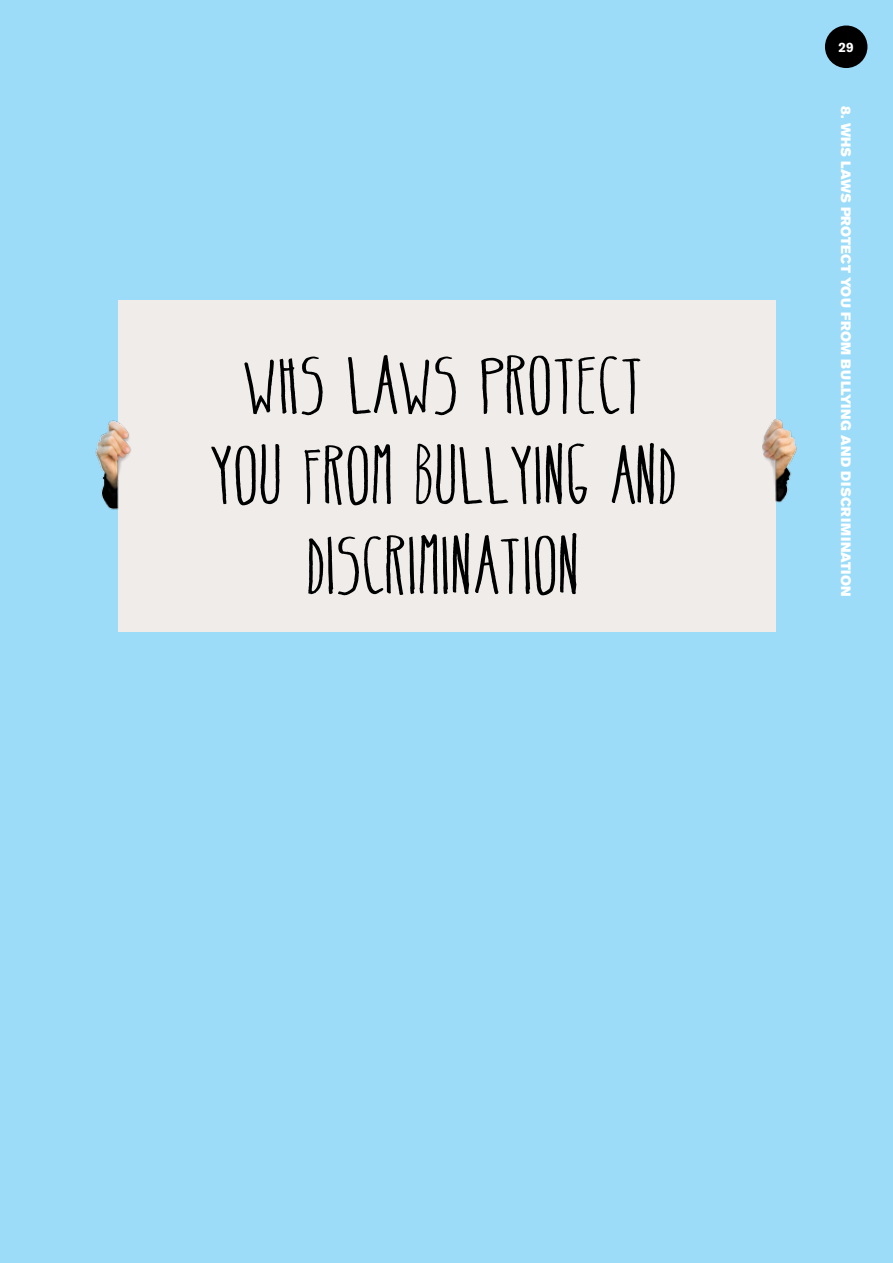
<style>
.page{position:relative;width:893px;height:1263px;background:#9ddcf9}
.page>*{position:absolute;margin:0;border:0;box-sizing:border-box;transform-origin:0 0}
.t1{font:82.5px/90px "Belta";color:#000;text-align:center}
.t2{font:13.5px "Akzidenz Grotesk BQ Super";letter-spacing:.02em;color:#fff}
.t3{font:700 13.5px "Akzidenz Grotesk BQ";color:#fff}
</style>
<div class="page">
<div style="left:118px;top:300px;width:657px;height:331px;background:#efecea"></div>
<img style="left:95px;top:420px;width:36px;height:90px">
<img style="left:762px;top:313px;width:35px;height:245px">
<div style="left:825px;top:26px;width:42px;height:42px;background:#000;border-radius:50%"></div>
<h1 class="t1" style="left:211px;top:341px;width:469px">WHS LAWS PROTECT<br>YOU FROM BULLYING AND<br>DISCRIMINATION</h1>
<p class="t3" style="left:839px;top:39px;width:17px">29</p>
<p class="t2" style="left:854px;top:106px;width:492px;rotate:90deg">8. WHS laws protect you from bullying and discrimination</p>
</div>
